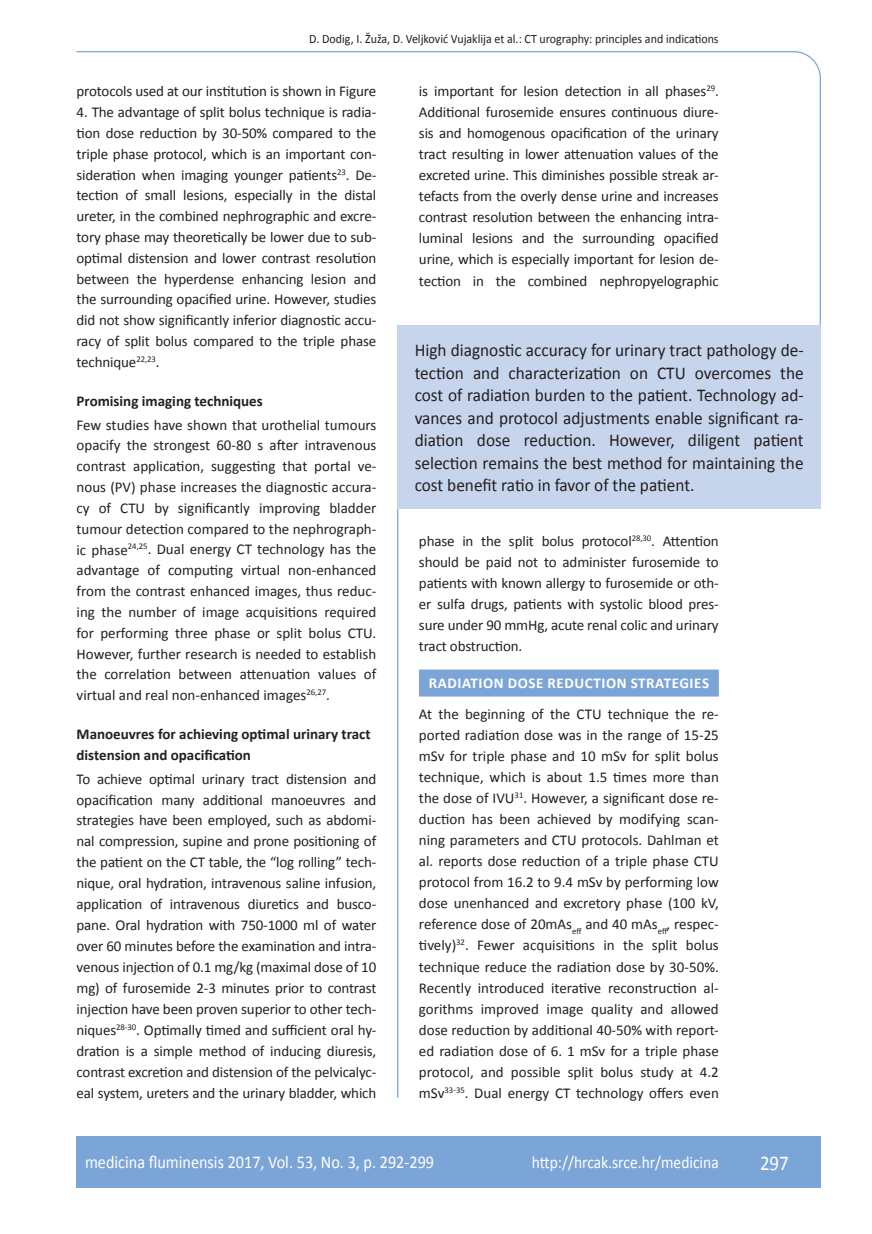
<style>
.page{position:relative;width:872px;height:1234px;background:#fff}
.page>*{position:absolute;margin:0;border:0;box-sizing:border-box;transform-origin:0 0}
.t1{font:21px "Calibri";color:#fff;scale:.9 1}
.t2{font:18px/22.5px "Calibri";color:#231f20;text-align:justify;scale:.96 1}
.t3{font:18px "Calibri";color:#fff;scale:.9 1}
.t4{font:17.25px "Calibri";color:#fff;scale:.9 1}
.t5{font:15px/20.9px "Calibri";letter-spacing:-.01em;color:#231f20;text-align:justify}
.t6{font:700 15px/20.9px "Calibri";color:#231f20}
.t7{font:700 15px "Calibri";letter-spacing:.04em;color:#fff}
.t8{font:12.75px "Calibri";color:#231f20;scale:.94 1}
</style>
<div class="page">
<svg style="left:76px;top:51px;width:745px;height:275px"></svg>
<hr style="left:397px;top:509px;width:1px;height:588px;background:#7ca5d7">
<div style="left:77px;top:1135px;width:744px;height:51px;background:#7ca5d7"></div>
<div style="left:398px;top:325px;width:422px;height:184px;background:#c6d5ec"></div>
<div style="left:419px;top:669px;width:300px;height:27px;background:#7ca5d7"></div>
<p class="t8" style="left:309px;top:30px;width:437px">D. Dodig, I. Žuža, D. Veljković Vujaklija et al.: CT urography: principles and indications</p>
<p class="t5" style="left:77px;top:80px;width:301px">protocols used at our institution is shown in Figure</p>
<p class="t5" style="left:77px;top:101px;width:301px">4. The advantage of split bolus technique is radia&shy;tion dose reduction by 30-50% compared to the triple phase protocol, which is an important con&shy;sideration when imaging younger patients<sup>23</sup>. De&shy;tection of small lesions, especially in the distal ureter, in the combined nephrographic and excre&shy;tory phase may theoretically be lower due to sub&shy;optimal distension and lower contrast resolution between the hyperdense enhancing lesion and the surrounding opacified urine. However, studies did not show significantly inferior diagnostic accu&shy;racy of split bolus compared to the triple phase technique<sup>22,23</sup>.</p>
<p class="t6" style="left:77px;top:390px;width:188px">Promising imaging techniques</p>
<p class="t5" style="left:77px;top:413px;width:301px">Few studies have shown that urothelial tumours opacify the strongest 60-80 s after intravenous contrast application, suggesting that portal ve&shy;nous (PV) phase increases the diagnostic accura&shy;cy of CTU by significantly improving bladder tumour detection compared to the nephrograph&shy;ic phase<sup>24,25</sup>. Dual energy CT technology has the advantage of computing virtual non-enhanced from the contrast enhanced images, thus reduc&shy;ing the number of image acquisitions required for performing three phase or split bolus CTU.<br>However, further research is needed to establish the correlation between attenuation values of virtual and real non-enhanced images<sup>26,27</sup>.</p>
<p class="t6" style="left:77px;top:723px;width:295px">Manoeuvres for achieving optimal urinary tract distension and opacification</p>
<p class="t5" style="left:77px;top:767px;width:301px">To achieve optimal urinary tract distension and opacification many additional manoeuvres and strategies have been employed, such as abdomi&shy;nal compression, supine and prone positioning of the patient on the CT table, the “log rolling” tech&shy;nique, oral hydration, intravenous saline infusion, application of intravenous diuretics and busco&shy;pane. Oral hydration with 750-1000 ml of water over 60 minutes before the examination and intra&shy;venous injection of 0.1 mg/kg (maximal dose of 10 mg) of furosemide 2-3 minutes prior to contrast injection have been proven superior to other tech&shy;niques<sup>28-30</sup>. Optimally timed and sufficient oral hy&shy;dration is a simple method of inducing diuresis, contrast excretion and distension of the pelvicalyc&shy;eal system, ureters and the urinary bladder, which</p>
<p class="t5" style="left:419px;top:80px;width:301px">is important for lesion detection in all phases<sup>29</sup>.<br>Additional furosemide ensures continuous diure&shy;sis and homogenous opacification of the urinary tract resulting in lower attenuation values of the excreted urine. This diminishes possible streak ar&shy;tefacts from the overly dense urine and increases contrast resolution between the enhancing intra&shy;luminal lesions and the surrounding opacified urine, which is especially important for lesion de&shy;tection in the combined nephropyelographic</p>
<p class="t2" style="left:415px;top:338px;width:407px">High diagnostic accuracy for urinary tract pathology de&shy;tection and characterization on CTU overcomes the cost of radiation burden to the patient. Technology ad&shy;vances and protocol adjustments enable significant ra&shy;diation dose reduction. However, diligent patient selection remains the best method for maintaining the cost benefit ratio in favor of the patient.</p>
<p class="t5" style="left:419px;top:529px;width:301px">phase in the split bolus protocol<sup>28,30</sup>. Attention should be paid not to administer furosemide to patients with known allergy to furosemide or oth&shy;er sulfa drugs, patients with systolic blood pres&shy;sure under 90 mmHg, acute renal colic and urinary tract obstruction.</p>
<p class="t7" style="left:429px;top:673px;width:282px">RADIATION DOSE REDUCTION STRATEGIES</p>
<p class="t5" style="left:419px;top:702px;width:301px">At the beginning of the CTU technique the re&shy;ported radiation dose was in the range of 15-25 mSv for triple phase and 10 mSv for split bolus technique, which is about 1.5 times more than the dose of IVU<sup>31</sup>. However, a significant dose re&shy;duction has been achieved by modifying scan&shy;ning parameters and CTU protocols. Dahlman et al. reports dose reduction of a triple phase CTU protocol from 16.2 to 9.4 mSv by performing low dose unenhanced and excretory phase (100 kV, reference dose of 20mAs<sub>eff</sub> and 40 mAs<sub>eff</sub>, respec&shy;tively)<sup>32</sup>. Fewer acquisitions in the split bolus technique reduce the radiation dose by 30-50%.<br>Recently introduced iterative reconstruction al&shy;gorithms improved image quality and allowed dose reduction by additional 40-50% with report&shy;ed radiation dose of 6. 1 mSv for a triple phase protocol, and possible split bolus study at 4.2 mSv<sup>33-35</sup>. Dual energy CT technology offers even</p>
<p class="t3" style="left:85px;top:1150px;width:389px">medicina fluminensis 2017, Vol. 53, No. 3, p. 292-299</p>
<p class="t4" style="left:532px;top:1151px;width:209px">http://hrcak.srce.hr/medicina</p>
<h1 class="t1" style="left:760px;top:1149px;width:33px">297</h1>
</div>
